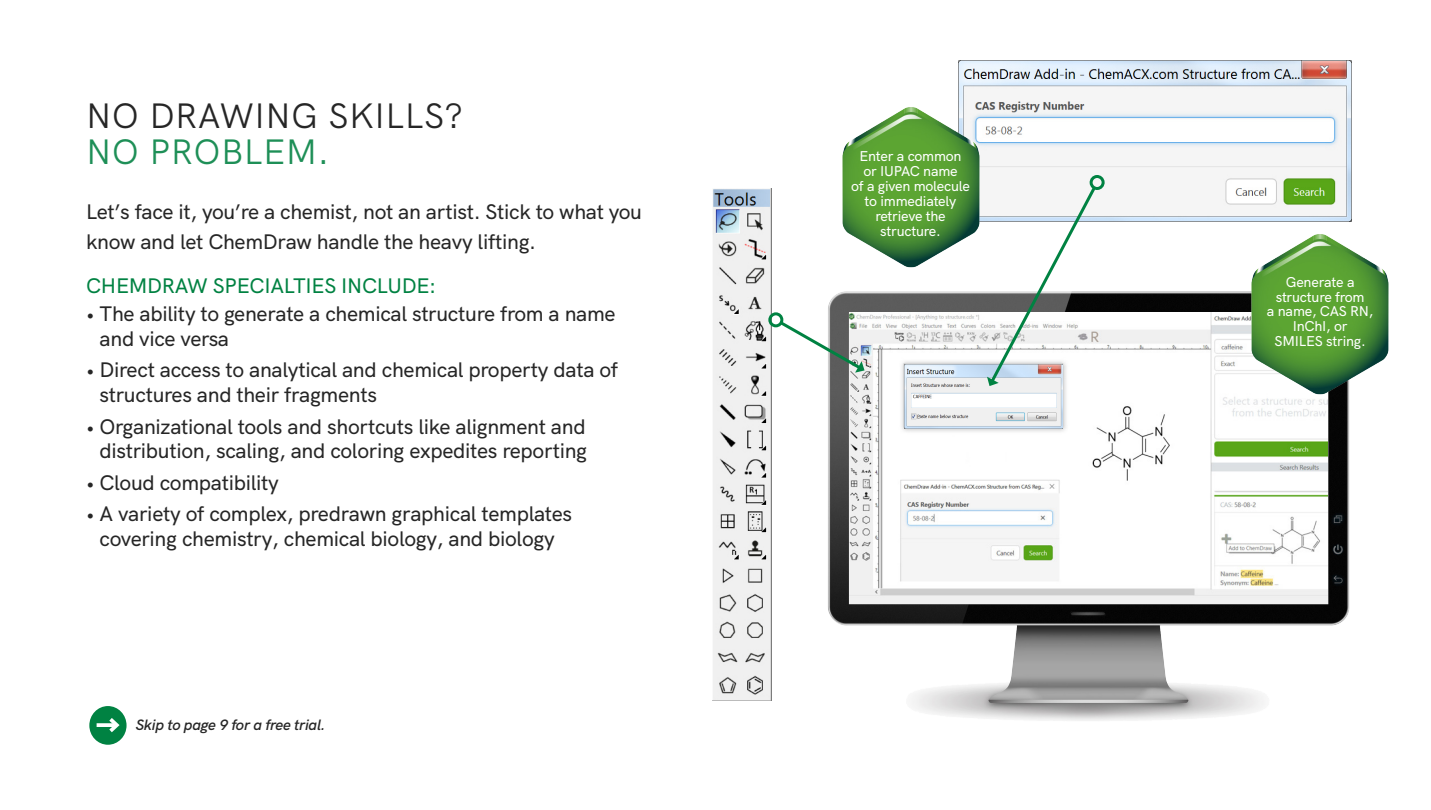
<style>
.page{position:relative;width:1431px;height:810px;background:#fff}
.page>*{position:absolute;margin:0;border:0;box-sizing:border-box;transform-origin:0 0}
.t1{font:35.25px "HK Grotesk";letter-spacing:.01em;color:#262626}
.t2{font:35.25px "HK Grotesk";letter-spacing:.01em;color:#1e8f57}
.t3{font:500 21px/24.8px "HK Grotesk";letter-spacing:-.015em;color:#262626}
.t4{font:500 21px "HK Grotesk";letter-spacing:-.015em;color:#008242}
.t5{font:italic 600 15px "HK Grotesk";letter-spacing:-.015em;color:#262626}
.t6{font:500 14.17px/15px "HK Grotesk";letter-spacing:-.015em;color:#fff;text-align:center}
</style>
<div class="page">
<div style="left:89px;top:706px;width:38px;height:39px;background:#008242;border-radius:50%"></div>
<svg style="left:97px;top:723px;width:8px;height:4px"></svg>
<svg style="left:105px;top:718px;width:15px;height:15px"></svg>
<img style="left:958px;top:61px;width:393px;height:160px">
<img style="left:842px;top:103px;width:142px;height:147px">
<img style="left:828px;top:250px;width:522px;height:471px">
<img style="left:850px;top:313px;width:478px;height:290px">
<img style="left:1248px;top:234px;width:141px;height:163px">
<img style="left:712px;top:189px;width:60px;height:512px">
<div style="left:768px;top:312px;width:15px;height:15px;border:3px solid #008242;border-radius:50%"></div>
<svg style="left:777px;top:319px;width:88px;height:54px"></svg>
<img style="left:904px;top:364px;width:159px;height:64px">
<svg style="left:987px;top:174px;width:119px;height:212px"></svg>
<p class="t1" style="left:86px;top:89px;width:379px">NO DRAWING SKILLS?</p>
<p class="t2" style="left:86px;top:125px;width:245px">NO PROBLEM.</p>
<p class="t3" style="left:86px;top:198px;width:558px">Let’s face it, you’re a chemist, not an artist. Stick to what you</p>
<p class="t3" style="left:86px;top:228px;width:452px">know and let ChemDraw handle the heavy lifting.</p>
<p class="t4" style="left:86px;top:269px;width:352px">CHEMDRAW SPECIALTIES INCLUDE:</p>
<p class="t3" style="left:100px;top:300px;width:518px;text-indent:-13px">• The ability to generate a chemical structure from a name and vice versa</p>
<p class="t3" style="left:100px;top:356px;width:520px;text-indent:-13px">• Direct access to analytical and chemical property data of structures and their fragments</p>
<p class="t3" style="left:86px;top:412px;width:503px;text-align:right">• Organizational tools and shortcuts like alignment and distribution, scaling, and coloring expedites reporting</p>
<p class="t3" style="left:86px;top:468px;width:194px">• Cloud compatibility</p>
<p class="t3" style="left:86px;top:500px;width:488px;text-align:center">• A variety of complex, predrawn graphical templates covering chemistry, chemical biology, and biology</p>
<p class="t5" style="left:136px;top:713px;width:191px">Skip to page 9 for a free trial.</p>
<p class="t6" style="left:851px;top:147px;width:120px">Enter a common or IUPAC name<br>of a given molecule to immediately retrieve the structure.</p>
<p class="t6" style="left:1267px;top:273px;width:108px">Generate a structure from<br>a name, CAS RN,<br>InChI, or<br>SMILES string.</p>
</div>
